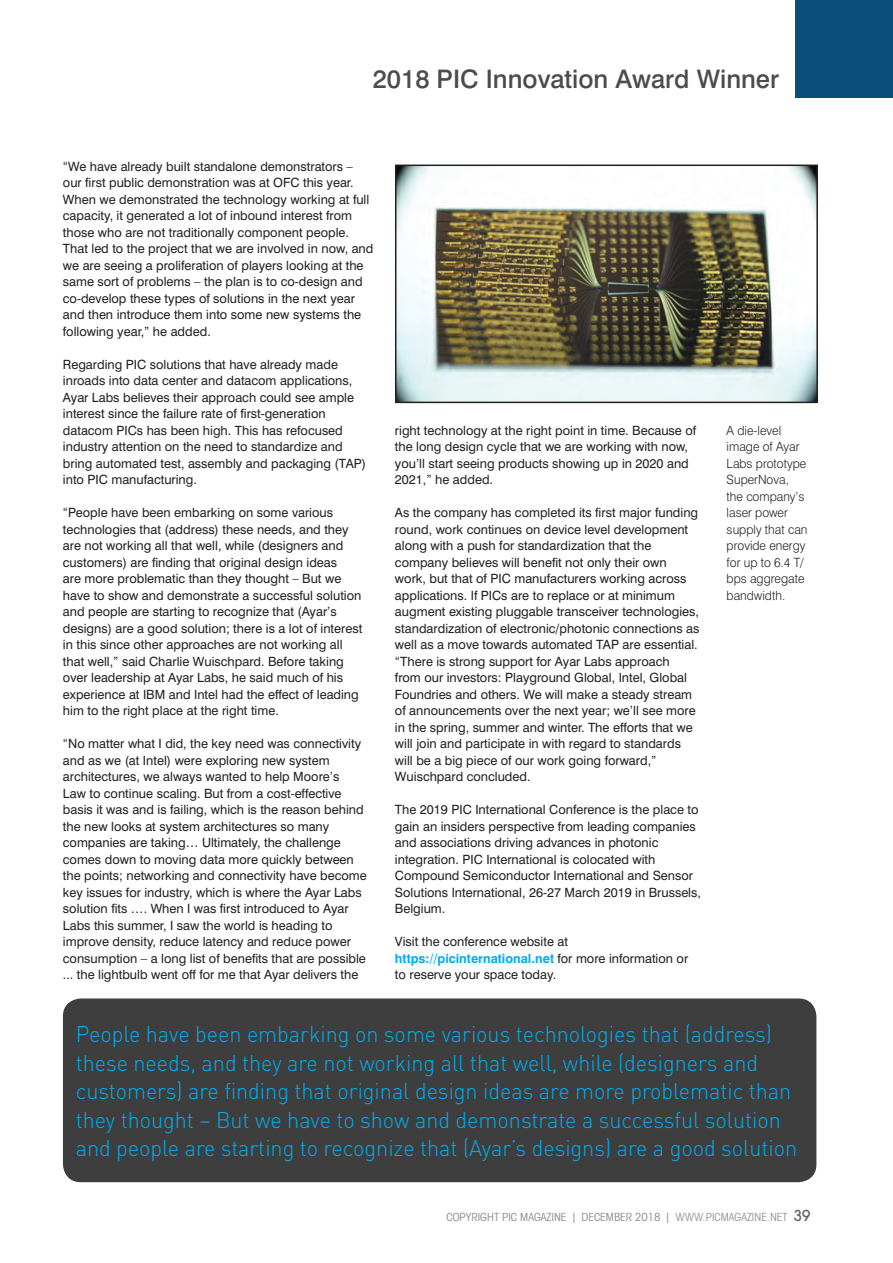
<style>
.page{position:relative;width:893px;height:1263px;background:#fff}
.page>*{position:absolute;margin:0;border:0;box-sizing:border-box;transform-origin:0 0}
.t1{font:500 25.5px "Swiss 721 BT";color:#4b4c4d}
.t2{font:300 22.5px/28.5px "DIN";color:#00aeef;scale:.96 1}
.t3{font:12.75px/16.5px "Swiss 721 BT";color:#231f20}
.t4{font:300 12.75px/16.5px "Swiss 721 BT";color:#231f20;scale:.96 1}
.t5{font:condensed 11.25px "Avant Garde";color:#8a8c8f}
.s1{font-weight:700;color:#00aeef}
.s2{font-size:14.4px}
.s3{color:#949699}
.s4{font-weight:500;font-stretch:normal;font-size:15px;color:#636366}
</style>
<div class="page">
<div style="left:795px;top:0;width:98px;height:98px;background:#0a507a"></div>
<img style="left:398px;top:168px;width:417px;height:232px">
<div style="left:395px;top:165px;width:423px;height:238px;border:2px solid #231f20"></div>
<div style="left:63px;top:998px;width:753px;height:184px;background:#3e3e3f;border-radius:18px"></div>
<h1 class="t1" style="left:373px;top:64px;width:408px">2018 PIC Innovation Award Winner</h1>
<p class="t3" style="left:63px;top:158px;width:312px">“We have already built standalone demonstrators – our first public demonstration was at OFC this year.<br>When we demonstrated the technology working at full capacity, it generated a lot of inbound interest from those who are not traditionally component people.<br>That led to the project that we are involved in now, and we are seeing a proliferation of players looking at the same sort of problems – the plan is to co-design and co-develop these types of solutions in the next year and then introduce them into some new systems the following year,” he added.</p>
<p class="t3" style="left:63px;top:356px;width:305px">Regarding PIC solutions that have already made inroads into data center and datacom applications, Ayar Labs believes their approach could see ample interest since the failure rate of first-generation datacom PICs has been high. This has refocused industry attention on the need to standardize and bring automated test, assembly and packaging (TAP) into PIC manufacturing.</p>
<p class="t3" style="left:63px;top:504px;width:301px">“People have been embarking on some various technologies that (address) these needs, and they are not working all that well, while (designers and customers) are finding that original design ideas<br>are more problematic than they thought – But we have to show and demonstrate a successful solution and people are starting to recognize that (Ayar’s designs) are a good solution; there is a lot of interest in this since other approaches are not working all that well,” said Charlie Wuischpard. Before taking over leadership at Ayar Labs, he said much of his experience at IBM and Intel had the effect of leading him to the right place at the right time.</p>
<p class="t3" style="left:63px;top:735px;width:305px">“No matter what I did, the key need was connectivity and as we (at Intel) were exploring new system architectures, we always wanted to help Moore’s<br>Law to continue scaling. But from a cost-effective basis it was and is failing, which is the reason behind the new looks at system architectures so many companies are taking… Ultimately, the challenge comes down to moving data more quickly between the points; networking and connectivity have become key issues for industry, which is where the Ayar Labs solution fits …. When I was first introduced to Ayar Labs this summer, I saw the world is heading to improve density, reduce latency and reduce power consumption – a long list of benefits that are possible ... the lightbulb went off for me that Ayar delivers the</p>
<p class="t3" style="left:395px;top:422px;width:303px">right technology at the right point in time. Because of the long design cycle that we are working with now, you’ll start seeing products showing up in 2020 and 2021,” he added.</p>
<p class="t3" style="left:395px;top:504px;width:306px">As the company has completed its first major funding round, work continues on device level development along with a push for standardization that the company believes will benefit not only their own work, but that of PIC manufacturers working across applications. If PICs are to replace or at minimum augment existing pluggable transceiver technologies, standardization of electronic/photonic connections as well as a move towards automated TAP are essential. “There is strong support for Ayar Labs approach<br>from our investors: Playground Global, Intel, Global Foundries and others. We will make a steady stream of announcements over the next year; we’ll see more in the spring, summer and winter. The efforts that we will join and participate in with regard to standards will be a big piece of our work going forward,” Wuischpard concluded.</p>
<p class="t3" style="left:395px;top:801px;width:308px">The 2019 PIC International Conference is the place to gain an insiders perspective from leading companies and associations driving advances in photonic integration. PIC International is colocated with Compound Semiconductor International and Sensor Solutions International, 26-27 March 2019 in Brussels, Belgium.</p>
<p class="t3" style="left:395px;top:933px;width:295px">Visit the conference website at <span class="s1">https://picinternational.net</span> for more information or to reserve your space today.</p>
<p class="t4" style="left:727px;top:422px;width:86px">A die-level image of Ayar<br>Labs prototype<br>SuperNova, the company’s laser power supply that can provide energy for up to 6.4 T/ bps aggregate bandwidth.</p>
<p class="t2" style="left:76px;top:1020px;width:753px">People have been embarking on some various technologies that (address) these needs, and they are not working all that well, while (designers and customers) are finding that original design ideas are more problematic than they thought – But we have to show and demonstrate a successful solution and people are starting to recognize that (Ayar’s designs) are a good solution</p>
<p class="t5" style="left:446px;top:1210px;width:365px">COPYRIGHT PIC MAGAZINE <span class="s2">l</span> DECEMBER 2018 <span class="s2">l</span> <span class="s3">WWW.PICMAGAZINE.NET</span> <span class="s4">39</span></p>
</div>
